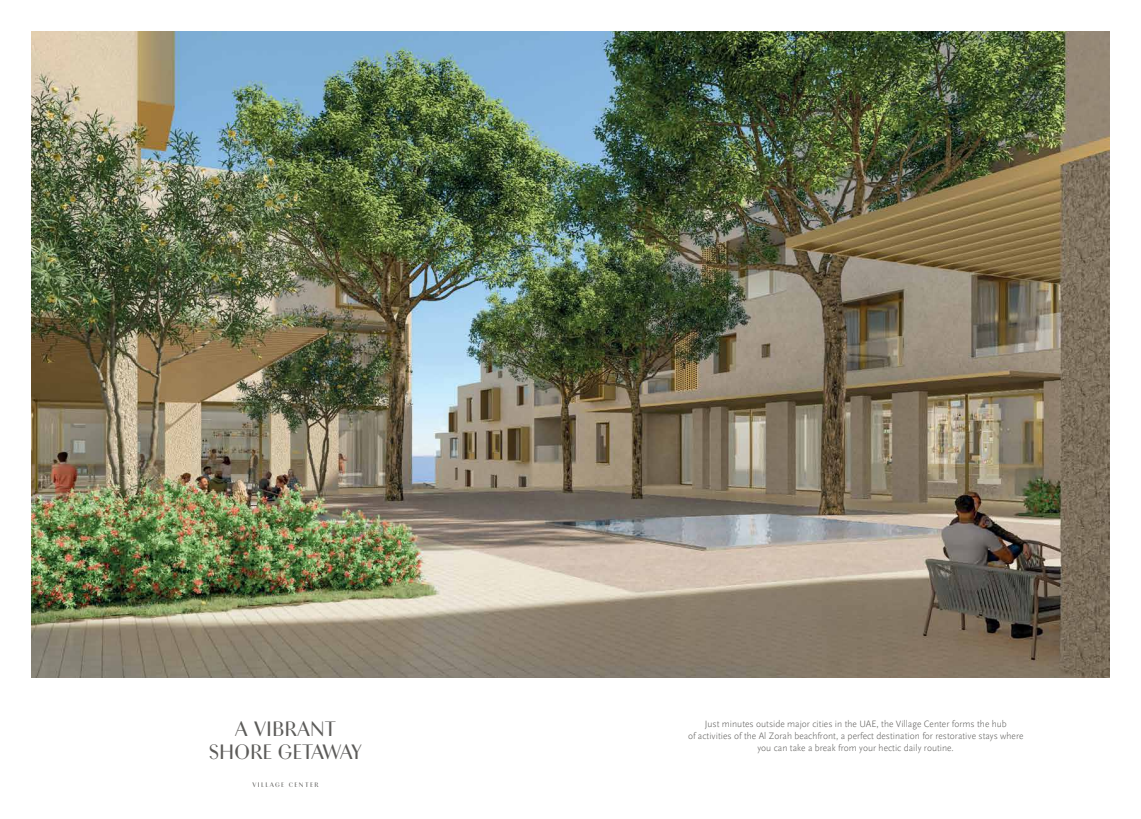
<style>
.page{position:relative;width:1141px;height:819px;background:#fff}
.page>*{position:absolute;margin:0;border:0;box-sizing:border-box;transform-origin:0 0}
.t1{font:21.88px/23.6px "Chong Modern Pro";color:#5c5b59;text-align:center}
.t2{font:300 9.62px/12.2px "Scala Sans";color:#5c5b59;text-align:center}
.t3{font:7px "Chong Modern Pro";letter-spacing:.2em;color:#5c5b59}
</style>
<div class="page">
<img style="left:32px;top:32px;width:1077px;height:645px">
<h1 class="t1" style="left:209px;top:716px;width:155px">A VIBRANT<br>SHORE GETAWAY</h1>
<p class="t3" style="left:252px;top:781px;width:68px">VILLAGE CENTER</p>
<p class="t2" style="left:688px;top:717px;width:337px">Just minutes outside major cities in the UAE, the Village Center forms the hub<br>of activities of the Al Zorah beachfront, a perfect destination for restorative stays where you can take a break from your hectic daily routine.</p>
</div>
